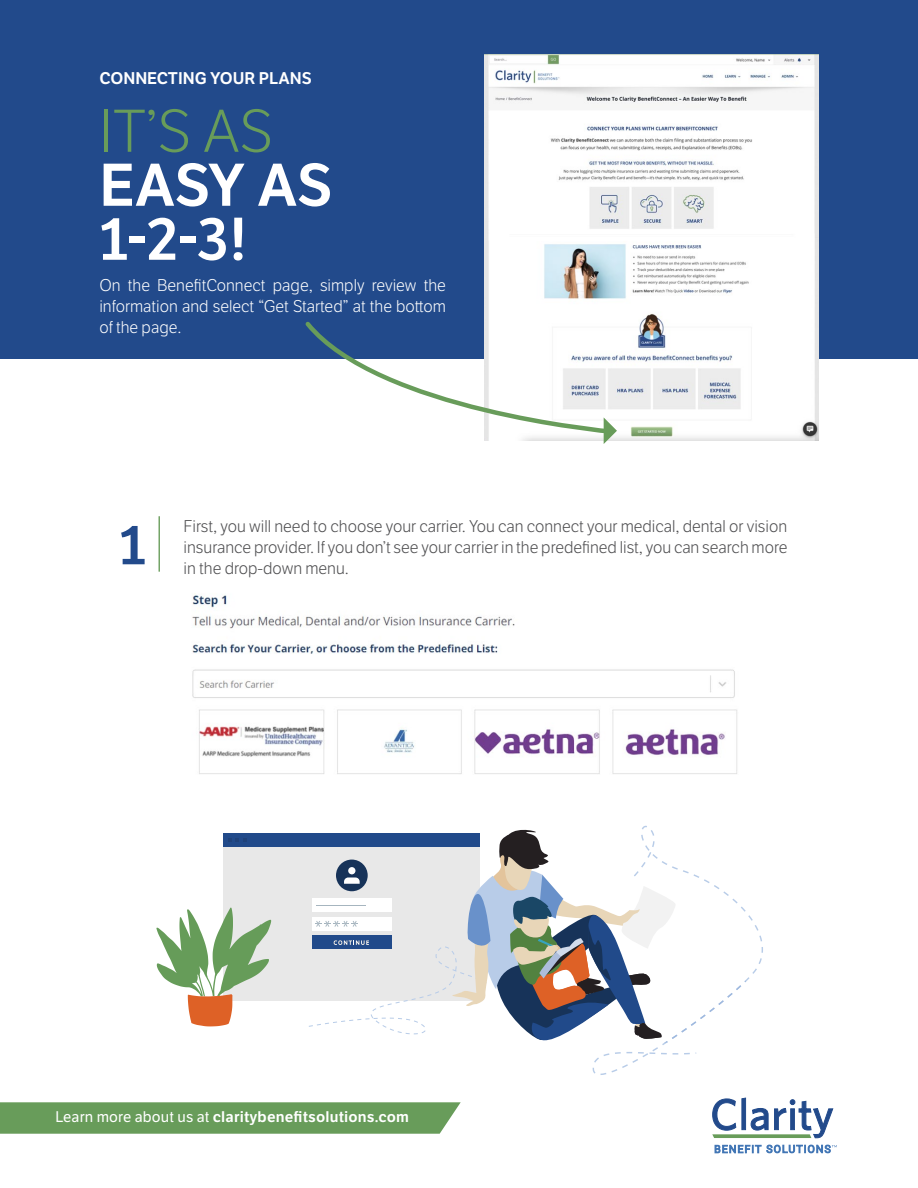
<style>
.page{position:relative;width:918px;height:1188px;background:#fff}
.page>*{position:absolute;margin:0;border:0;box-sizing:border-box;transform-origin:0 0}
.t1{font:58.5px/54px "LFT Etica SB";letter-spacing:-.01em;color:#fff}
.t2{font:300 58.5px "LFT Etica";color:#689c5a}
.t3{font:54px "LFT Etica SB";color:#224a8b}
.t4{font:300 16.5px/21px "LFT Etica";color:#4d4d4f}
.t5{font:300 16.5px/21px "LFT Etica";color:#fff;text-align:justify}
.t6{font:16.5px "LFT Etica SB";color:#fff}
.t7{font:15px "LFT Etica SB";letter-spacing:.01em;color:#fff}
.s1{font-family:"LFT Etica"}
</style>
<div class="page">
<div style="left:0;top:0;width:918px;height:359px;background:#224a8b"></div>
<img style="left:485px;top:54px;width:333px;height:387px">
<svg style="left:305px;top:318px;width:312px;height:126px"></svg>
<img style="left:192px;top:595px;width:545px;height:179px">
<hr style="left:158px;top:516px;width:2px;height:56px;background:#689c5a">
<div style="left:223px;top:834px;width:257px;height:167px;background:#e8e8e8"></div>
<div style="left:223px;top:834px;width:257px;height:13px;background:#214a8a"></div>
<svg style="left:228px;top:839px;width:19px;height:3px"></svg>
<svg style="left:309px;top:825px;width:454px;height:250px"></svg>
<svg style="left:156px;top:908px;width:115px;height:118px"></svg>
<svg style="left:712px;top:1097px;width:121px;height:41px"></svg>
<svg style="left:715px;top:1145px;width:122px;height:8px"></svg>
<svg style="left:0;top:1102px;width:461px;height:32px;background:#6ea060"></svg>
<p class="t6" style="left:99px;top:68px;width:214px">CONNECTING YOUR PLANS</p>
<h1 class="t2" style="left:99px;top:98px;width:175px">IT’S AS</h1>
<h1 class="t1" style="left:99px;top:159px;width:235px">EASY AS<br>1-2-3!</h1>
<p class="t5" style="left:99px;top:275px;width:348px">On the BenefitConnect page, simply review the information and select “Get Started” at the bottom of the page.</p>
<h2 class="t3" style="left:119px;top:512px;width:28px">1</h2>
<p class="t4" style="left:184px;top:516px;width:605px">First, you will need to choose your carrier. You can connect your medical, dental or vision insurance provider. If you don’t see your carrier in the predefined list, you can search more</p>
<p class="t4" style="left:184px;top:558px;width:167px">in the drop-down menu.</p>
<p class="t7" style="left:56px;top:1107px;width:355px"><span class="s1">Learn more about us at</span> claritybenefitsolutions.com</p>
</div>
